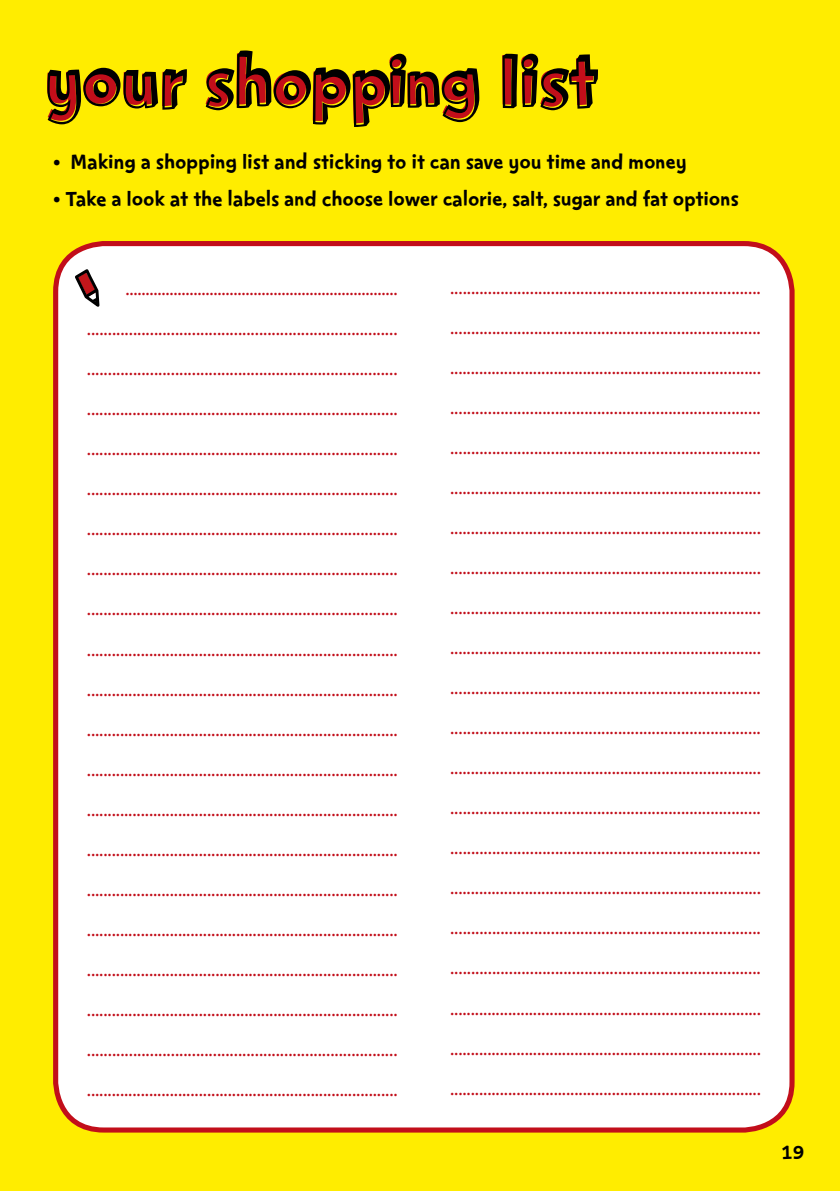
<style>
.page{position:relative;width:840px;height:1191px;background:#fff}
.page>*{position:absolute;margin:0;border:0;box-sizing:border-box;transform-origin:0 0}
.t1{font:80px "Change 4 Life Headline Shadow";letter-spacing:-.035em;color:#000}
.t2{font:24px "Change 4 Life Text";letter-spacing:-.01em;color:#000}
.t3{font:18px "Change 4 Life Text";color:#c20e1a}
</style>
<div class="page">
<div style="left:0;top:0;width:839px;height:1191px;background:#ffed00"></div>
<div style="left:56px;top:243px;width:735px;height:887px;background:#fff;border-radius:48px"></div>
<div style="left:53px;top:241px;width:741px;height:891px;border:5px solid #c20e1a;border-radius:48px"></div>
<svg style="left:75px;top:269px;width:25px;height:38px"></svg>
<p class="t1" style="left:45px;top:47px;width:557px">your shopping list</p>
<p class="t2" style="left:53px;top:153px;width:635px">• Making a shopping list and sticking to it can save you time and money</p>
<p class="t2" style="left:53px;top:189px;width:687px">• Take a look at the labels and choose lower calorie, salt, sugar and fat options</p>
<p class="t3" style="left:126px;top:283px;width:273px">....................................................................</p>
<p class="t3" style="left:87px;top:323px;width:311px">..........................................................................</p>
<p class="t3" style="left:87px;top:363px;width:311px">..........................................................................</p>
<p class="t3" style="left:87px;top:403px;width:311px">...........................................................................</p>
<p class="t3" style="left:87px;top:443px;width:311px">...........................................................................</p>
<p class="t3" style="left:87px;top:483px;width:311px">...........................................................................</p>
<p class="t3" style="left:87px;top:523px;width:311px">...........................................................................</p>
<p class="t3" style="left:87px;top:563px;width:311px">...........................................................................</p>
<p class="t3" style="left:87px;top:603px;width:311px">...........................................................................</p>
<p class="t3" style="left:87px;top:643px;width:311px">...........................................................................</p>
<p class="t3" style="left:87px;top:683px;width:311px">...........................................................................</p>
<p class="t3" style="left:87px;top:723px;width:311px">...........................................................................</p>
<p class="t3" style="left:87px;top:763px;width:311px">...........................................................................</p>
<p class="t3" style="left:87px;top:803px;width:311px">...........................................................................</p>
<p class="t3" style="left:87px;top:843px;width:311px">...........................................................................</p>
<p class="t3" style="left:87px;top:883px;width:311px">...........................................................................</p>
<p class="t3" style="left:87px;top:923px;width:311px">...........................................................................</p>
<p class="t3" style="left:87px;top:963px;width:311px">...........................................................................</p>
<p class="t3" style="left:87px;top:1003px;width:311px">...........................................................................</p>
<p class="t3" style="left:87px;top:1043px;width:311px">..........................................................................</p>
<p class="t3" style="left:87px;top:1083px;width:311px">...........................................................................</p>
<p class="t3" style="left:450px;top:282px;width:311px">..........................................................................</p>
<p class="t3" style="left:450px;top:322px;width:311px">..........................................................................</p>
<p class="t3" style="left:450px;top:362px;width:311px">...........................................................................</p>
<p class="t3" style="left:450px;top:402px;width:311px">..........................................................................</p>
<p class="t3" style="left:450px;top:442px;width:311px">..........................................................................</p>
<p class="t3" style="left:450px;top:482px;width:311px">...........................................................................</p>
<p class="t3" style="left:450px;top:522px;width:311px">...........................................................................</p>
<p class="t3" style="left:450px;top:562px;width:311px">...........................................................................</p>
<p class="t3" style="left:450px;top:602px;width:311px">...........................................................................</p>
<p class="t3" style="left:450px;top:642px;width:311px">...........................................................................</p>
<p class="t3" style="left:450px;top:682px;width:311px">..........................................................................</p>
<p class="t3" style="left:450px;top:722px;width:311px">..........................................................................</p>
<p class="t3" style="left:450px;top:762px;width:311px">...........................................................................</p>
<p class="t3" style="left:450px;top:802px;width:311px">..........................................................................</p>
<p class="t3" style="left:450px;top:842px;width:311px">..........................................................................</p>
<p class="t3" style="left:450px;top:882px;width:311px">...........................................................................</p>
<p class="t3" style="left:450px;top:922px;width:311px">..........................................................................</p>
<p class="t3" style="left:450px;top:962px;width:311px">..........................................................................</p>
<p class="t3" style="left:450px;top:1002px;width:311px">...........................................................................</p>
<p class="t3" style="left:450px;top:1042px;width:311px">...........................................................................</p>
<p class="t3" style="left:450px;top:1082px;width:311px">...........................................................................</p>
<h2 class="t2" style="left:781px;top:1142px;width:25px">19</h2>
</div>
